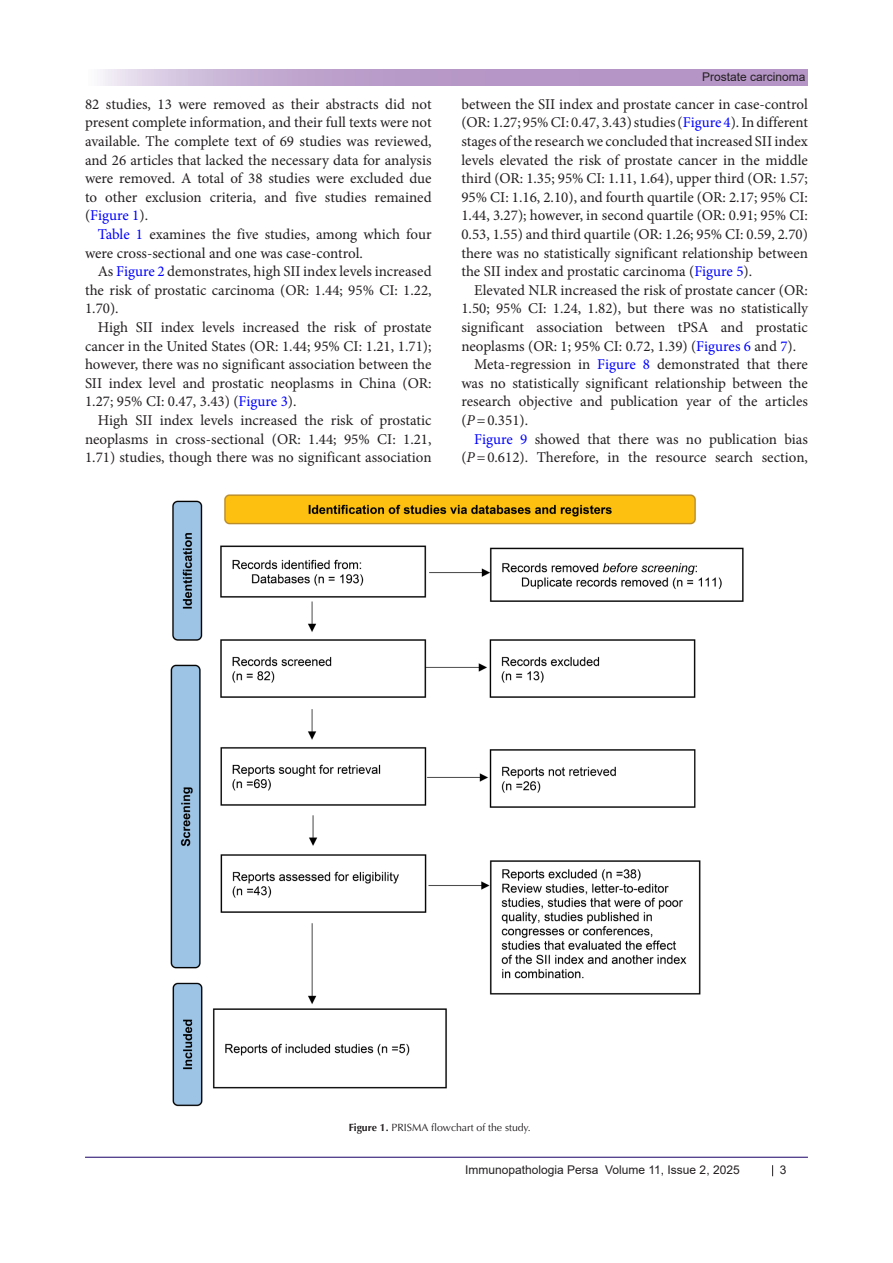
<style>
.page{position:relative;width:893px;height:1263px;background:#fff}
.page>*{position:absolute;margin:0;border:0;box-sizing:border-box;transform-origin:0 0}
.t1{font:15px/18.6px "Minion Pro";color:#231f20;text-align:justify}
.t2{font:12px "Arial";color:#231f20}
.List_Paragraph_موارد{font:10.5px "Optima LT Std";color:#231f20}
.s1{color:#00f}
.s2{font-style:italic}
.s3{font-weight:700}
</style>
<div class="page">
<hr style="left:85px;top:1157px;width:723px;height:1px;background:#190066">
<svg style="left:100px;top:70px;width:708px;height:15px;background:#bea3cd"></svg>
<img style="left:170px;top:494px;width:574px;height:613px">
<p class="t1" style="left:85px;top:95px;width:348px">82 studies, 13 were removed as their abstracts did not present complete information, and their full texts were not available. The complete text of 69 studies was reviewed, and 26 articles that lacked the necessary data for analysis were removed. A total of 38 studies were excluded due to other exclusion criteria, and five studies remained (<span class="s1">Figure 1</span>).</p>
<p class="t1" style="left:85px;top:225px;width:348px;text-indent:13px"><span class="s1">Table 1</span> examines the five studies, among which four were cross-sectional and one was case-control.</p>
<p class="t1" style="left:85px;top:262px;width:348px;text-indent:13px">As <span class="s1">Figure 2</span> demonstrates, high SII index levels increased the risk of prostatic carcinoma (OR: 1.44; 95% CI: 1.22, 1.70).</p>
<p class="t1" style="left:85px;top:318px;width:348px;text-indent:13px">High SII index levels increased the risk of prostate cancer in the United States (OR: 1.44; 95% CI: 1.21, 1.71); however, there was no significant association between the SII index level and prostatic neoplasms in China (OR:<br>1.27; 95% CI: 0.47, 3.43) (<span class="s1">Figure 3</span>).</p>
<p class="t1" style="left:85px;top:411px;width:348px;text-indent:13px">High SII index levels increased the risk of prostatic neoplasms in cross-sectional (OR: 1.44; 95% CI: 1.21, 1.71) studies, though there was no significant association</p>
<p class="t2" style="left:702px;top:69px;width:105px">Prostate carcinoma</p>
<p class="t1" style="left:461px;top:95px;width:348px">between the SII index and prostate cancer in case-control (OR: 1.27; 95% CI: 0.47, 3.43) studies (<span class="s1">Figure 4</span>). In different stages of the research we concluded that increased SII index levels elevated the risk of prostate cancer in the middle third (OR: 1.35; 95% CI: 1.11, 1.64), upper third (OR: 1.57; 95% CI: 1.16, 2.10), and fourth quartile (OR: 2.17; 95% CI:<br>1.44, 3.27); however, in second quartile (OR: 0.91; 95% CI:<br>0.53, 1.55) and third quartile (OR: 1.26; 95% CI: 0.59, 2.70) there was no statistically significant relationship between the SII index and prostatic carcinoma (<span class="s1">Figure 5</span>).</p>
<p class="t1" style="left:461px;top:281px;width:348px;text-indent:13px">Elevated NLR increased the risk of prostate cancer (OR:<br>1.50; 95% CI: 1.24, 1.82), but there was no statistically significant association between tPSA and prostatic neoplasms (OR: 1; 95% CI: 0.72, 1.39) (<span class="s1">Figures 6</span> and <span class="s1">7</span>).</p>
<p class="t1" style="left:461px;top:355px;width:348px;text-indent:13px">Meta-regression in <span class="s1">Figure 8</span> demonstrated that there was no statistically significant relationship between the research objective and publication year of the articles (<span class="s2">P</span>=0.351).</p>
<p class="t1" style="left:461px;top:429px;width:348px;text-align:right"><span class="s1">Figure 9</span> showed that there was no publication bias (<span class="s2">P</span>=0.612). Therefore, in the resource search section,</p>
<p class="List_Paragraph_موارد" style="left:349px;top:1122px;width:184px"><span class="s3">Figure 1.</span> PRISMA flowchart of the study.</p>
<p class="t2" style="left:465px;top:1162px;width:276px">Immunopathologia Persa Volume 11, Issue 2, 2025</p>
<p class="t2" style="left:780px;top:1161px;width:8px">3</p>
</div>
